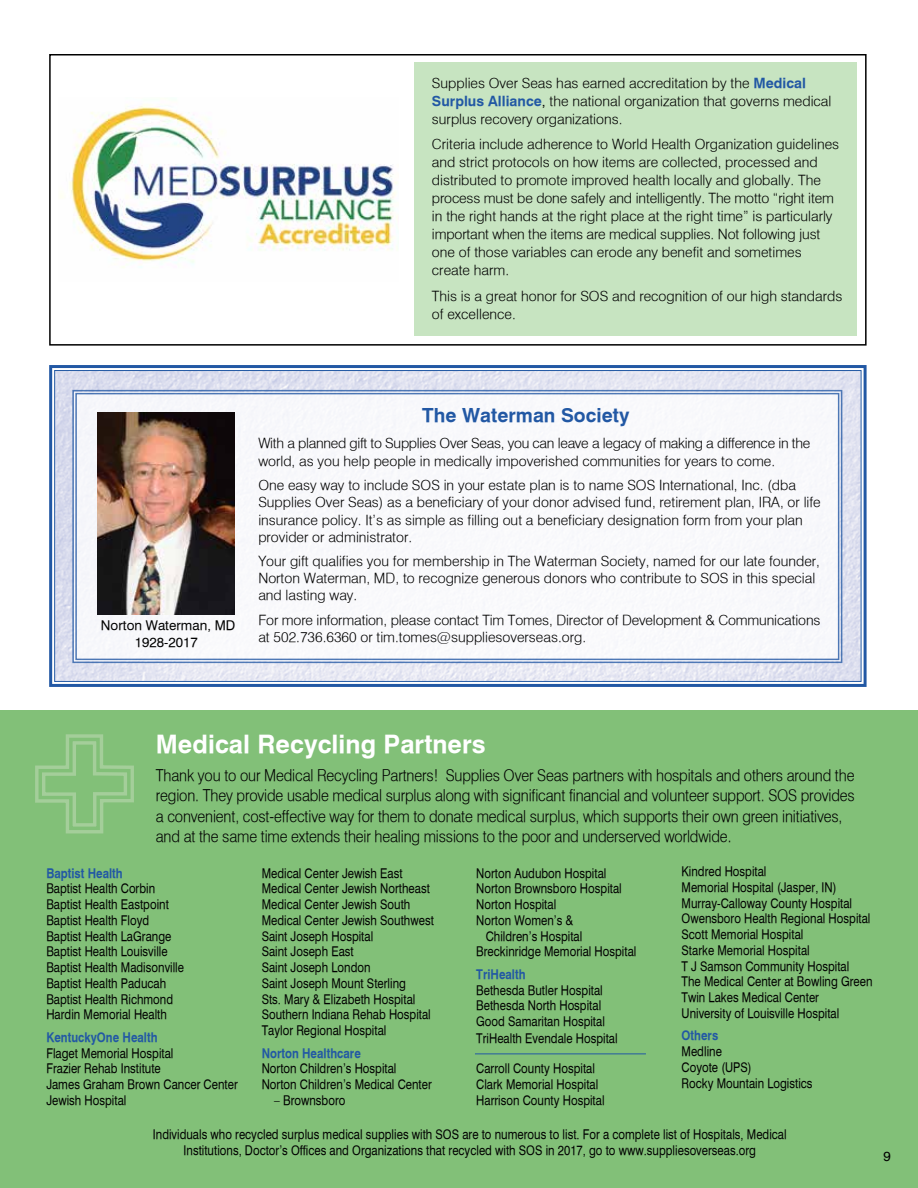
<style>
.page{position:relative;width:918px;height:1188px;background:#fff}
.page>*{position:absolute;margin:0;border:0;box-sizing:border-box;transform-origin:0 0}
.t1{font:700 25.5px "Geneva";color:#fff}
.t2{font:700 19.5px "Geneva";color:#2258a4}
.t3{font:16.5px/20.2px "Geneva Lght";letter-spacing:-.01em;color:#000;scale:.9 1}
.t4{font:14.25px/18px "Geneva Lght";color:#000}
.t5{font:14.25px/18px "Geneva Lght";letter-spacing:-.02em;color:#000}
.t6{font:13.5px/15.8px "Geneva";color:#000;scale:.85 1}
.t7{font:700 13.5px "Geneva";color:#2258a4;scale:.85 1}
.t8{font:13.5px/16.5px "Geneva";color:#000;text-align:center}
.s1{font-family:"Geneva";font-weight:700;color:#2258a4}
.s2{font-family:"Geneva"}
</style>
<div class="page">
<div style="left:414px;top:63px;width:443px;height:273px;background:#c7e4c1"></div>
<div style="left:0;top:711px;width:918px;height:477px;background:#82c078"></div>
<svg style="left:35px;top:734px;width:99px;height:100px"></svg>
<hr style="left:475px;top:1054px;width:171px;height:1px;background:#2258a4">
<svg style="left:49px;top:365px;width:818px;height:322px"></svg>
<svg style="left:72px;top:389px;width:771px;height:275px"></svg>
<div style="left:75px;top:393px;width:764px;height:267px;border:1px solid #2258a4"></div>
<img style="left:60px;top:104px;width:338px;height:164px">
<div style="left:49px;top:54px;width:818px;height:292px;border:2px solid #000"></div>
<img style="left:97px;top:412px;width:137px;height:203px">
<p class="t4" style="left:432px;top:74px;width:401px">Supplies Over Seas has earned accreditation by the <span class="s1">Medical<br>Surplus Alliance</span><span class="s2">,</span> the national organization that governs medical surplus recovery organizations.</p>
<p class="t4" style="left:432px;top:135px;width:409px">Criteria include adherence to World Health Organization guidelines and strict protocols on how items are collected, processed and distributed to promote improved health locally and globally. The process must be done safely and intelligently. The motto “right item in the right hands at the right place at the right time” is particularly important when the items are medical supplies. Not following just one of those variables can erode any benefit and sometimes create harm.</p>
<p class="t4" style="left:432px;top:287px;width:412px">This is a great honor for SOS and recognition of our high standards of excellence.</p>
<p class="t8" style="left:101px;top:617px;width:136px">Norton Waterman, MD<br>1928-2017</p>
<h2 class="t2" style="left:422px;top:403px;width:209px">The Waterman Society</h2>
<p class="t5" style="left:258px;top:434px;width:554px">With a planned gift to Supplies Over Seas, you can leave a legacy of making a difference in the world, as you help people in medically impoverished communities for years to come.</p>
<p class="t4" style="left:258px;top:477px;width:564px;line-height:17.1px">One easy way to include SOS in your estate plan is to name SOS International, Inc. (dba Supplies Over Seas) as a beneficiary of your donor advised fund, retirement plan, IRA, or life insurance policy. It’s as simple as filling out a beneficiary designation form from your plan provider or administrator.</p>
<p class="t4" style="left:258px;top:553px;width:563px;line-height:17.1px">Your gift qualifies you for membership in The Waterman Society, named for our late founder,<br>Norton Waterman, MD, to recognize generous donors who contribute to SOS in this special and lasting way.</p>
<p class="t4" style="left:258px;top:611px;width:564px;line-height:17.1px">For more information, please contact Tim Tomes, Director of Development &amp; Communications at 502.736.6360 or tim.tomes@suppliesoverseas.org.</p>
<h1 class="t1" style="left:156px;top:728px;width:331px">Medical Recycling Partners</h1>
<p class="t3" style="left:156px;top:765px;width:778px">Thank you to our Medical Recycling Partners! Supplies Over Seas partners with hospitals and others around the region. They provide usable medical surplus along with significant financial and volunteer support. SOS provides a convenient, cost-effective way for them to donate medical surplus, which supports their own green initiatives, and at the same time extends their healing missions to the poor and underserved worldwide.</p>
<p class="t6" style="left:682px;top:863px;width:226px">Kindred Hospital<br>Memorial Hospital (Jasper, IN)<br>Murray-Calloway County Hospital<br>Owensboro Health Regional Hospital<br>Scott Memorial Hospital<br>Starke Memorial Hospital<br>T J Samson Community Hospital<br>The Medical Center at Bowling Green<br>Twin Lakes Medical Center<br>University of Louisville Hospital</p>
<p class="t7" style="left:682px;top:1028px;width:45px">Others</p>
<p class="t6" style="left:682px;top:1043px;width:156px;line-height:16.2px">Medline<br>Coyote (UPS)<br>Rocky Mountain Logistics</p>
<p class="t6" style="left:153px;top:1126px;width:747px;text-align:center">Individuals who recycled surplus medical supplies with SOS are to numerous to list. For a complete list of Hospitals, Medical<br>Institutions, Doctor’s Offices and Organizations that recycled with SOS in 2017, go to www.suppliesoverseas.org</p>
<p class="t6" style="left:262px;top:865px;width:204px">Medical Center Jewish East<br>Medical Center Jewish Northeast<br>Medical Center Jewish South<br>Medical Center Jewish Southwest<br>Saint Joseph Hospital<br>Saint Joseph East<br>Saint Joseph London<br>Saint Joseph Mount Sterling<br>Sts. Mary &amp; Elizabeth Hospital<br>Southern Indiana Rehab Hospital<br>Taylor Regional Hospital</p>
<p class="t7" style="left:262px;top:1045px;width:118px">Norton Healthcare</p>
<p class="t6" style="left:262px;top:1061px;width:202px">Norton Children’s Hospital<br>Norton Children’s Medical Center</p>
<p class="t6" style="left:274px;top:1092px;width:85px">– Brownsboro</p>
<p class="t7" style="left:46px;top:865px;width:91px">Baptist Health</p>
<p class="t6" style="left:46px;top:881px;width:164px">Baptist Health Corbin<br>Baptist Health Eastpoint<br>Baptist Health Floyd<br>Baptist Health LaGrange<br>Baptist Health Louisville<br>Baptist Health Madisonville<br>Baptist Health Paducah<br>Baptist Health Richmond<br>Hardin Memorial Health</p>
<p class="t7" style="left:46px;top:1029px;width:132px">KentuckyOne Health</p>
<p class="t6" style="left:46px;top:1045px;width:227px">Flaget Memorial Hospital<br>Frazier Rehab Institute<br>James Graham Brown Cancer Center<br>Jewish Hospital</p>
<p class="t6" style="left:476px;top:865px;width:155px">Norton Audubon Hospital</p>
<p class="t6" style="left:476px;top:881px;width:173px">Norton Brownsboro Hospital</p>
<p class="t6" style="left:476px;top:896px;width:96px">Norton Hospital</p>
<p class="t6" style="left:476px;top:912px;width:116px">Norton Women’s &amp;</p>
<p class="t6" style="left:486px;top:928px;width:115px">Children’s Hospital</p>
<p class="t6" style="left:476px;top:944px;width:190px">Breckinridge Memorial Hospital</p>
<p class="t7" style="left:476px;top:966px;width:60px">TriHealth</p>
<p class="t6" style="left:476px;top:982px;width:168px">Bethesda Butler Hospital<br>Bethesda North Hospital<br>Good Samaritan Hospital<br>TriHealth Evendale Hospital</p>
<p class="t6" style="left:476px;top:1061px;width:153px">Carroll County Hospital<br>Clark Memorial Hospital<br>Harrison County Hospital</p>
<p class="t8" style="left:884px;top:1148px;width:9px">9</p>
</div>
